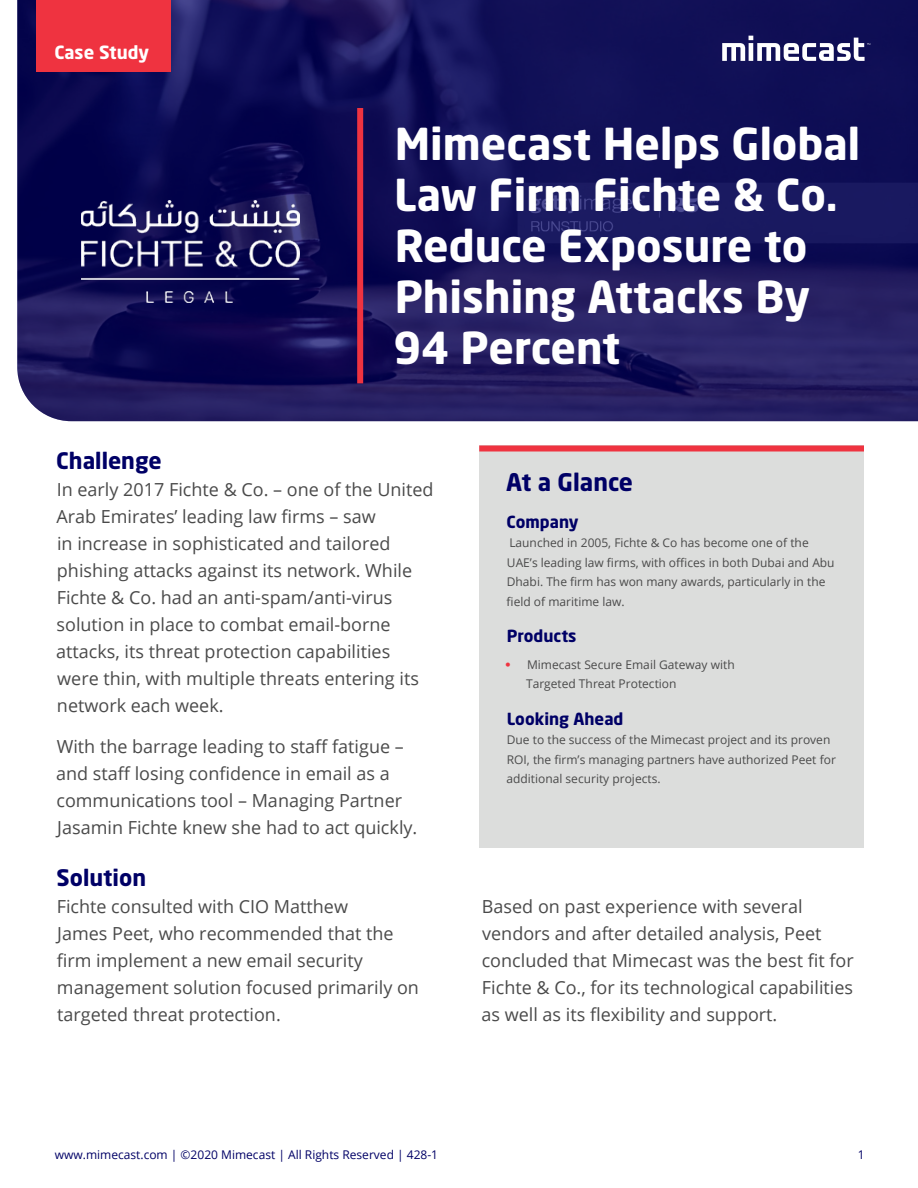
<style>
.page{position:relative;width:918px;height:1188px;background:#fff}
.page>*{position:absolute;margin:0;border:0;box-sizing:border-box;transform-origin:0 0}
.Title_-_Header{font:700 43.5px/51px "Neo Sans W1 G";color:#fff}
.Breakout_Header{font:700 24px "Neo Sans W1 G";color:#006}
.H2_-_Subheader{font:700 22.5px "Neo Sans W1 G";color:#006}
.Body_Copy{font:18px/27px "Open Sans";color:#4a4a4a}
.Title_DOCTYPE{font:700 18px "Neo Sans W1 G";color:#fff}
.Breakout_-_Subheader{font:700 16.5px "Neo Sans W1 G";color:#006}
.Breakout_Copy{font:12px/19.5px "Open Sans";color:#4a4a4a}
.t1{font:12px "Open Sans";color:#006}
.s1{font-family:"Neo Sans W1 G";font-weight:900;color:#ef3340}
</style>
<div class="page">
<img style="left:17px;top:0;width:901px;height:421px">
<div style="left:36px;top:0;width:135px;height:71px;background:#ef3340"></div>
<svg style="left:722px;top:36px;width:148px;height:25px"></svg>
<div style="left:357px;top:108px;width:6px;height:275px;background:#ef3340"></div>
<div style="left:479px;top:446px;width:385px;height:402px;background:#dcdddc"></div>
<div style="left:479px;top:446px;width:385px;height:6px;background:#ef3340"></div>
<img style="left:81px;top:200px;width:218px;height:103px">
<p class="Title_DOCTYPE" style="left:54px;top:41px;width:96px">Case Study</p>
<p class="Title_-_Header" style="left:394px;top:118px;width:467px">Mimecast Helps Global<br>Law Firm Fichte &amp; Co.</p>
<p class="Title_-_Header" style="left:395px;top:220px;width:417px">Reduce Exposure to<br>Phishing Attacks By</p>
<p class="Title_-_Header" style="left:393px;top:322px;width:229px">94 Percent</p>
<p class="H2_-_Subheader" style="left:56px;top:447px;width:107px">Challenge</p>
<p class="Body_Copy" style="left:56px;top:476px;width:379px">In early 2017 Fichte &amp; Co. – one of the United Arab Emirates’ leading law firms – saw<br>in increase in sophisticated and tailored phishing attacks against its network. While Fichte &amp; Co. had an anti-spam/anti-virus solution in place to combat email-borne attacks, its threat protection capabilities were thin, with multiple threats entering its network each week.</p>
<p class="Body_Copy" style="left:56px;top:732px;width:363px">With the barrage leading to staff fatigue – and staff losing confidence in email as a communications tool – Managing Partner Jasamin Fichte knew she had to act quickly.</p>
<p class="H2_-_Subheader" style="left:57px;top:864px;width:91px">Solution</p>
<p class="Body_Copy" style="left:57px;top:893px;width:364px">Fichte consulted with CIO Matthew<br>James Peet, who recommended that the firm implement a new email security management solution focused primarily on targeted threat protection.</p>
<p class="Body_Copy" style="left:481px;top:893px;width:374px">Based on past experience with several vendors and after detailed analysis, Peet concluded that Mimecast was the best fit for Fichte &amp; Co., for its technological capabilities as well as its flexibility and support.</p>
<p class="Breakout_Header" style="left:506px;top:467px;width:128px">At a Glance</p>
<p class="Breakout_-_Subheader" style="left:507px;top:511px;width:74px">Company</p>
<p class="Breakout_Copy" style="left:507px;top:533px;width:330px">Launched in 2005, Fichte &amp; Co has become one of the UAE’s leading law firms, with offices in both Dubai and Abu Dhabi. The firm has won many awards, particularly in the field of maritime law.</p>
<p class="Breakout_-_Subheader" style="left:507px;top:626px;width:71px">Products</p>
<p class="Breakout_Copy" style="left:526px;top:654px;width:210px;text-indent:-20px"><span class="s1">•</span> Mimecast Secure Email Gateway with<br>Targeted Threat Protection</p>
<p class="Breakout_-_Subheader" style="left:507px;top:708px;width:118px">Looking Ahead</p>
<p class="Breakout_Copy" style="left:506px;top:730px;width:331px">Due to the success of the Mimecast project and its proven<br>ROI, the firm’s managing partners have authorized Peet for additional security projects.</p>
<p class="t1" style="left:55px;top:1146px;width:385px">www.mimecast.com | ©2020 Mimecast | All Rights Reserved | 428-1</p>
<p class="t1" style="left:858px;top:1146px;width:8px">1</p>
</div>
